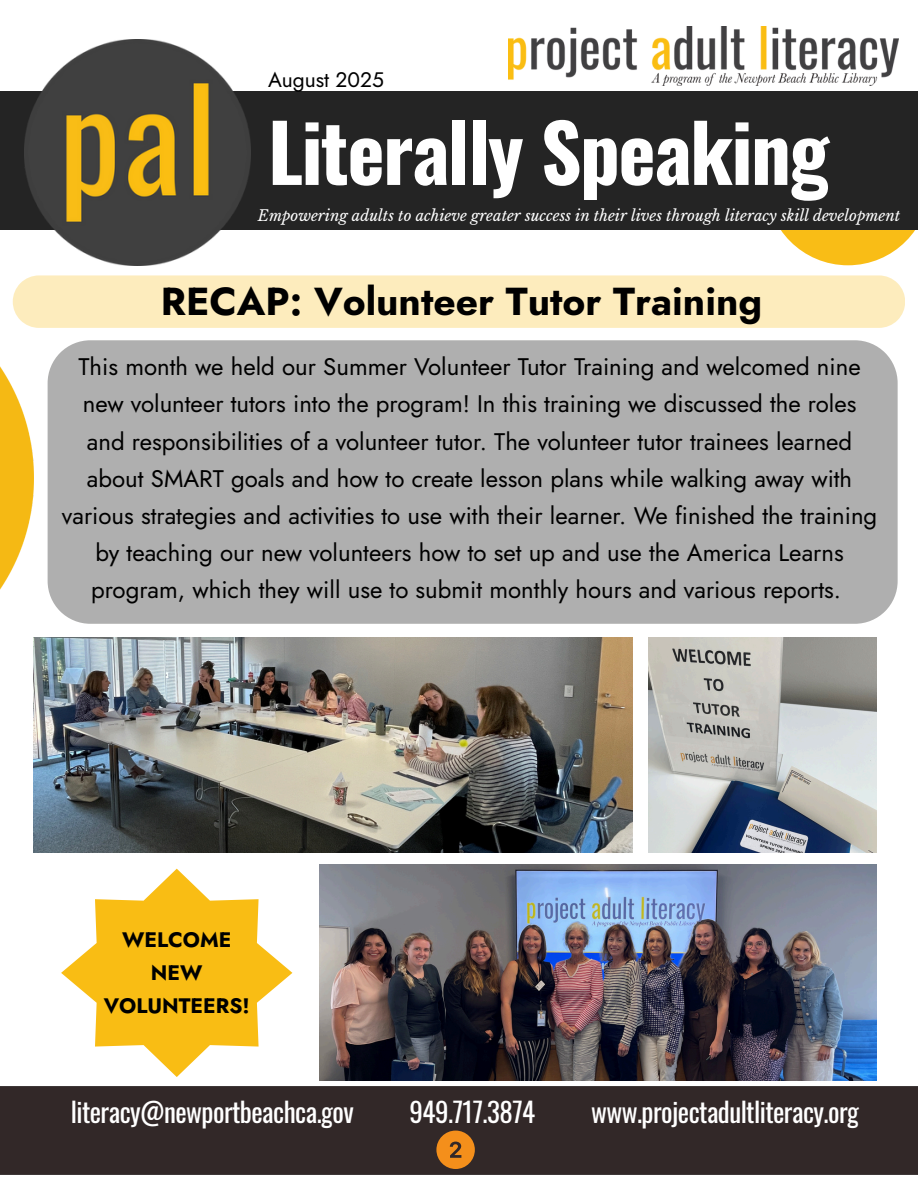
<style>
.page{position:relative;width:918px;height:1188px;background:#fff}
.page>*{position:absolute;margin:0;border:0;box-sizing:border-box;transform-origin:0 0}
.t1{font:700 79.2px "Oswald";letter-spacing:-.02em;color:#fff}
.t2{font:700 39px "Jost";color:#000}
.t3{font:27px "Oswald";letter-spacing:-.02em;color:#fff}
.t4{font:24px/37.2px "Jost";color:#000;text-align:center}
.t5{font:700 21px/32.7px "Jost";color:#000;text-align:center}
.t6{font:21px "Jost";color:#000}
.t7{font:italic 15px "Libre Baskerville";color:#fff}
</style>
<div class="page">
<svg style="left:781px;top:230px;width:134px;height:35px;fill:#f9bd16"></svg>
<div style="left:0;top:91px;width:918px;height:139px;background:#242424"></div>
<img style="left:25px;top:39px;width:226px;height:226px">
<img style="left:508px;top:27px;width:390px;height:58px">
<div style="left:0;top:1087px;width:918px;height:87px;background:#322828"></div>
<svg style="left:436px;top:1131px;width:39px;height:38px"></svg>
<div style="left:48px;top:340px;width:850px;height:284px;background:#afafaf"></div>
<img style="left:34px;top:637px;width:598px;height:215px">
<img style="left:320px;top:865px;width:557px;height:216px">
<img style="left:648px;top:637px;width:229px;height:215px">
<svg style="left:61px;top:869px;width:231px;height:208px;fill:#f9bd14"></svg>
<img style="left:0;top:299px;width:34px;height:379px">
<div style="left:13px;top:275px;width:892px;height:53px;background:#fdecbd"></div>
<h4 class="t6" style="left:268px;top:65px;width:117px">August 2025</h4>
<h4 class="t1" style="left:268px;top:90px;width:563px">Literally Speaking</h4>
<p class="t7" style="left:258px;top:207px;width:644px">Empowering adults to achieve greater success in their lives through literacy skill development</p>
<h3 class="t2" style="left:161px;top:273px;width:603px">RECAP: Volunteer Tutor Training</h3>
<p class="t4" style="left:62px;top:348px;width:817px">This month we held our Summer Volunteer Tutor Training and welcomed nine new volunteer tutors into the program! In this training we discussed the roles and responsibilities of a volunteer tutor. The volunteer tutor trainees learned about SMART goals and how to create lesson plans while walking away with various strategies and activities to use with their learner. We finished the training by teaching our new volunteers how to set up and use the America Learns program, which they will use to submit monthly hours and various reports.</p>
<p class="t5" style="left:104px;top:924px;width:148px">WELCOME<br>NEW<br>VOLUNTEERS!</p>
<p class="t3" style="left:71px;top:1090px;width:285px">literacy@newportbeachca.gov</p>
<p class="t3" style="left:410px;top:1090px;width:127px">949.717.3874</p>
<p class="t3" style="left:591px;top:1090px;width:269px">www.projectadultliteracy.org</p>
</div>
